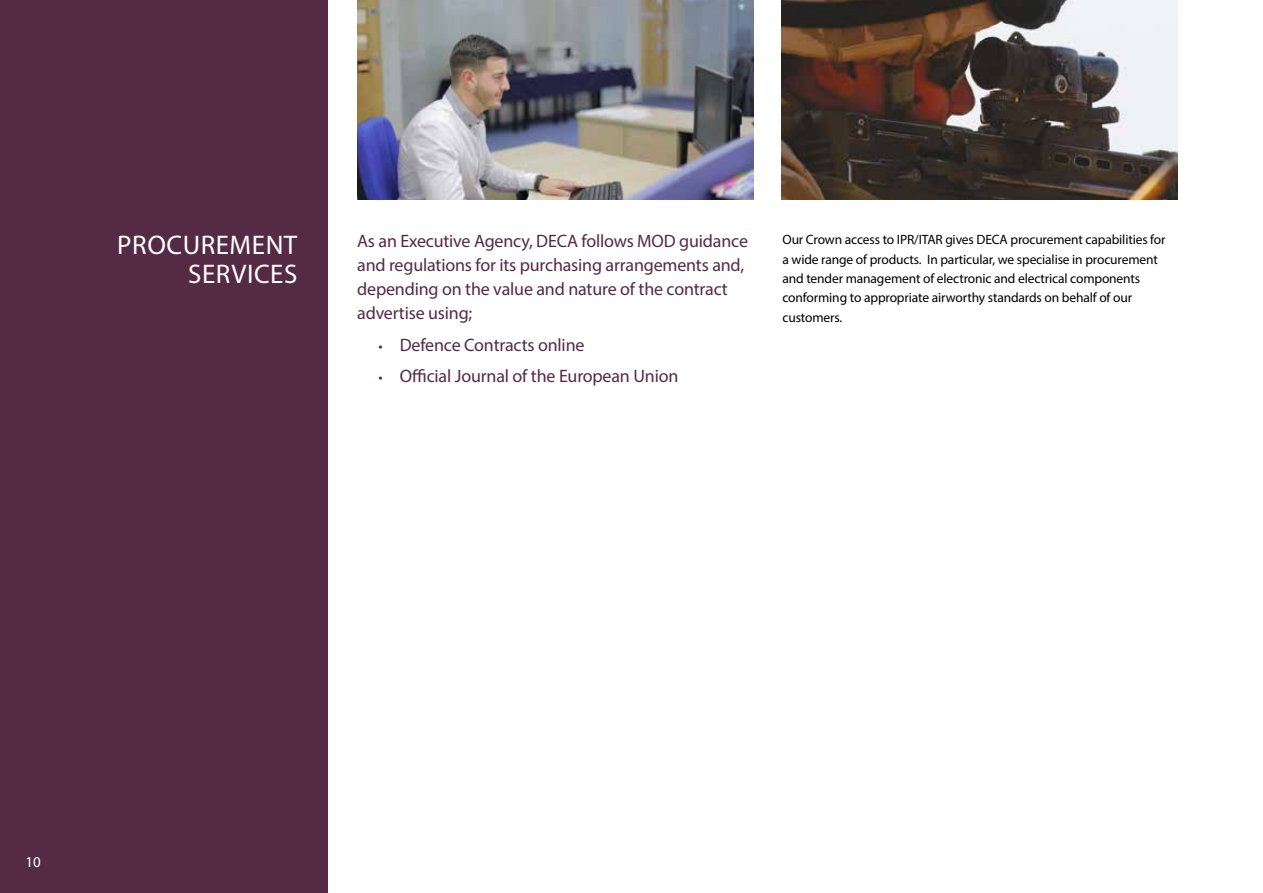
<style>
.page{position:relative;width:1263px;height:893px;background:#fff}
.page>*{position:absolute;margin:0;border:0;box-sizing:border-box;transform-origin:0 0}
.t1{font:27px/28.5px "Myriad Pro";letter-spacing:.02em;color:#fff;text-align:right}
.t2{font:18px/24px "Myriad Pro";letter-spacing:-.01em;color:#542a44}
.t3{font:15px "Myriad Pro";color:#fff}
.t4{font:13.5px/19.5px "Myriad Pro";letter-spacing:-.01em;color:#000}
.s1{font-size:15px}
</style>
<div class="page">
<div style="left:0;top:0;width:327px;height:893px;background:#542a44"></div>
<img style="left:357px;top:0;width:397px;height:200px">
<img style="left:782px;top:0;width:396px;height:200px">
<h1 class="t1" style="left:117px;top:230px;width:182px">PROCUREMENT<br>SERVICES</h1>
<h2 class="t2" style="left:357px;top:229px;width:392px">As an Executive Agency, DECA follows MOD guidance and regulations for its purchasing arrangements and, depending on the value and nature of the contract advertise using;</h2>
<h2 class="t2" style="left:378px;top:332px;width:208px"><span class="s1">•</span> Defence Contracts online</h2>
<h2 class="t2" style="left:378px;top:364px;width:301px"><span class="s1">•</span> Official Journal of the European Union</h2>
<p class="t4" style="left:782px;top:229px;width:385px">Our Crown access to IPR/ITAR gives DECA procurement capabilities for a wide range of products. In particular, we specialise in procurement and tender management of electronic and electrical components conforming to appropriate airworthy standards on behalf of our customers.</p>
<p class="t3" style="left:26px;top:853px;width:17px">10</p>
</div>
